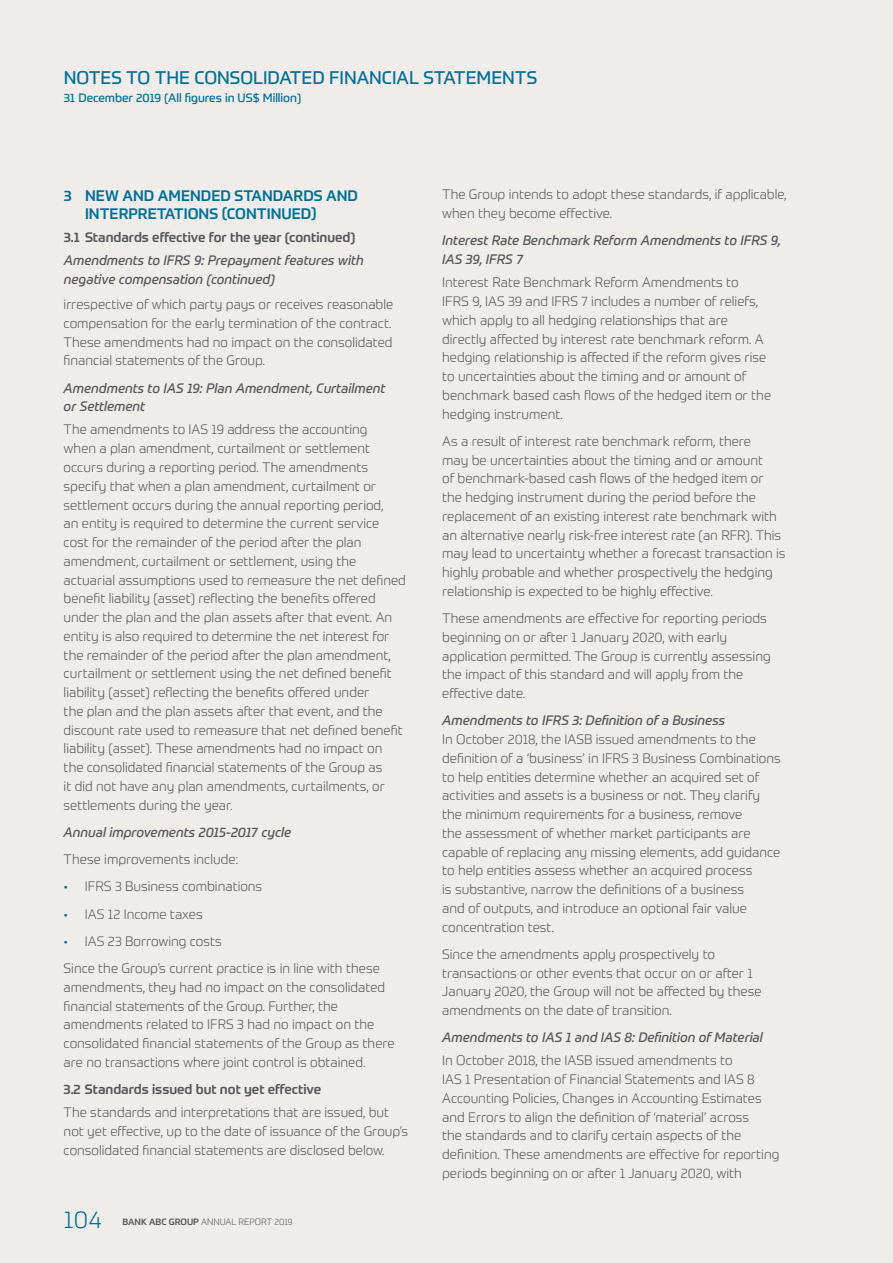
<style>
.page{position:relative;width:893px;height:1263px;background:#efece9}
.page>*{position:absolute;margin:0;border:0;box-sizing:border-box;transform-origin:0 0}
.t1{font:300 24px "Prometo";color:#006f97}
.t2{font:18px "Prometo";color:#006f97}
.t3{font:500 15px/18.8px "Prometo";color:#006f97}
.t4{font:300 13.5px/18.8px "Prometo";color:#55565a}
.t5{font:italic 13.5px/18.8px "Prometo";color:#55565a}
.t6{font:500 13.5px "Prometo";color:#55565a}
.t7{font:12px "Prometo";color:#006f97}
.t8{font:300 9px "Prometo";color:#55565a}
.s1{color:#006f97}
.s2{font-weight:500}
</style>
<div class="page">
<h2 class="t2" style="left:64px;top:67px;width:475px">NOTES TO THE CONSOLIDATED FINANCIAL STATEMENTS</h2>
<p class="t7" style="left:64px;top:91px;width:239px">31 December 2019 (All figures in US$ Million)</p>
<p class="t3" style="left:85px;top:186px;width:275px;text-indent:-21px">3 NEW AND AMENDED STANDARDS AND<br>INTERPRETATIONS (CONTINUED)</p>
<p class="t6" style="left:64px;top:229px;width:293px">3.1 Standards effective for the year (continued)</p>
<p class="t5" style="left:64px;top:251px;width:301px">Amendments to IFRS 9: Prepayment features with negative compensation (continued)</p>
<p class="t4" style="left:64px;top:295px;width:331px;text-align:justify">irrespective of which party pays or receives reasonable compensation for the early termination of the contract.<br>These amendments had no impact on the consolidated financial statements of the Group.</p>
<p class="t5" style="left:64px;top:378px;width:323px">Amendments to IAS 19: Plan Amendment, Curtailment or Settlement</p>
<p class="t4" style="left:64px;top:420px;width:344px">The amendments to IAS 19 address the accounting<br>when a plan amendment, curtailment or settlement occurs during a reporting period. The amendments specify that when a plan amendment, curtailment or settlement occurs during the annual reporting period,<br>an entity is required to determine the current service cost for the remainder of the period after the plan amendment, curtailment or settlement, using the actuarial assumptions used to remeasure the net defined benefit liability (asset) reflecting the benefits offered under the plan and the plan assets after that event. An entity is also required to determine the net interest for the remainder of the period after the plan amendment, curtailment or settlement using the net defined benefit liability (asset) reflecting the benefits offered under<br>the plan and the plan assets after that event, and the discount rate used to remeasure that net defined benefit liability (asset). These amendments had no impact on<br>the consolidated financial statements of the Group as<br>it did not have any plan amendments, curtailments, or settlements during the year.</p>
<p class="t5" style="left:64px;top:822px;width:229px">Annual improvements 2015-2017 cycle</p>
<p class="t4" style="left:64px;top:850px;width:176px">These improvements include:</p>
<p class="t4" style="left:64px;top:877px;width:200px"><span class="s1">•</span> IFRS 3 Business combinations</p>
<p class="t4" style="left:64px;top:904px;width:141px"><span class="s1">•</span> IAS 12 Income taxes</p>
<p class="t4" style="left:64px;top:927px;width:318px;line-height:27.3px"><span class="s1">•</span> IAS 23 Borrowing costs<br>Since the Group’s current practice is in line with these</p>
<p class="t4" style="left:64px;top:977px;width:333px">amendments, they had no impact on the consolidated financial statements of the Group. Further, the amendments related to IFRS 3 had no impact on the consolidated financial statements of the Group as there are no transactions where joint control is obtained.</p>
<p class="t6" style="left:64px;top:1081px;width:259px">3.2 Standards issued but not yet effective</p>
<p class="t4" style="left:64px;top:1103px;width:346px">The standards and interpretations that are issued, but not yet effective, up to the date of issuance of the Group’s consolidated financial statements are disclosed below.</p>
<h1 class="t1" style="left:64px;top:1205px;width:39px">104</h1>
<p class="t8" style="left:122px;top:1216px;width:172px"><span class="s2">BANK ABC GROUP</span> ANNUAL REPORT 2019</p>
<p class="t4" style="left:442px;top:185px;width:346px">The Group intends to adopt these standards, if applicable, when they become effective.</p>
<p class="t5" style="left:442px;top:231px;width:340px">Interest Rate Benchmark Reform Amendments to IFRS 9,<br>IAS 39, IFRS 7</p>
<p class="t4" style="left:442px;top:273px;width:330px">Interest Rate Benchmark Reform Amendments to<br>IFRS 9, IAS 39 and IFRS 7 includes a number of reliefs, which apply to all hedging relationships that are directly affected by interest rate benchmark reform. A hedging relationship is affected if the reform gives rise to uncertainties about the timing and or amount of benchmark based cash flows of the hedged item or the hedging instrument.</p>
<p class="t4" style="left:442px;top:431px;width:345px">As a result of interest rate benchmark reform, there<br>may be uncertainties about the timing and or amount<br>of benchmark-based cash flows of the hedged item or the hedging instrument during the period before the replacement of an existing interest rate benchmark with an alternative nearly risk-free interest rate (an RFR). This may lead to uncertainty whether a forecast transaction is highly probable and whether prospectively the hedging relationship is expected to be highly effective.</p>
<p class="t4" style="left:442px;top:609px;width:330px">These amendments are effective for reporting periods beginning on or after 1 January 2020, with early application permitted. The Group is currently assessing the impact of this standard and will apply from the effective date.</p>
<p class="t5" style="left:442px;top:711px;width:284px">Amendments to IFRS 3: Definition of a Business</p>
<p class="t4" style="left:442px;top:730px;width:340px">In October 2018, the IASB issued amendments to the definition of a ‘business’ in IFRS 3 Business Combinations to help entities determine whether an acquired set of activities and assets is a business or not. They clarify the minimum requirements for a business, remove<br>the assessment of whether market participants are capable of replacing any missing elements, add guidance to help entities assess whether an acquired process<br>is substantive, narrow the definitions of a business<br>and of outputs, and introduce an optional fair value concentration test.</p>
<p class="t4" style="left:442px;top:945px;width:321px">Since the amendments apply prospectively to transactions or other events that occur on or after 1<br>January 2020, the Group will not be affected by these amendments on the date of transition.</p>
<p class="t5" style="left:442px;top:1028px;width:322px">Amendments to IAS 1 and IAS 8: Definition of Material</p>
<p class="t4" style="left:442px;top:1051px;width:339px">In October 2018, the IASB issued amendments to<br>IAS 1 Presentation of Financial Statements and IAS 8<br>Accounting Policies, Changes in Accounting Estimates and Errors to align the definition of ‘material’ across<br>the standards and to clarify certain aspects of the definition. These amendments are effective for reporting periods beginning on or after 1 January 2020, with</p>
</div>
